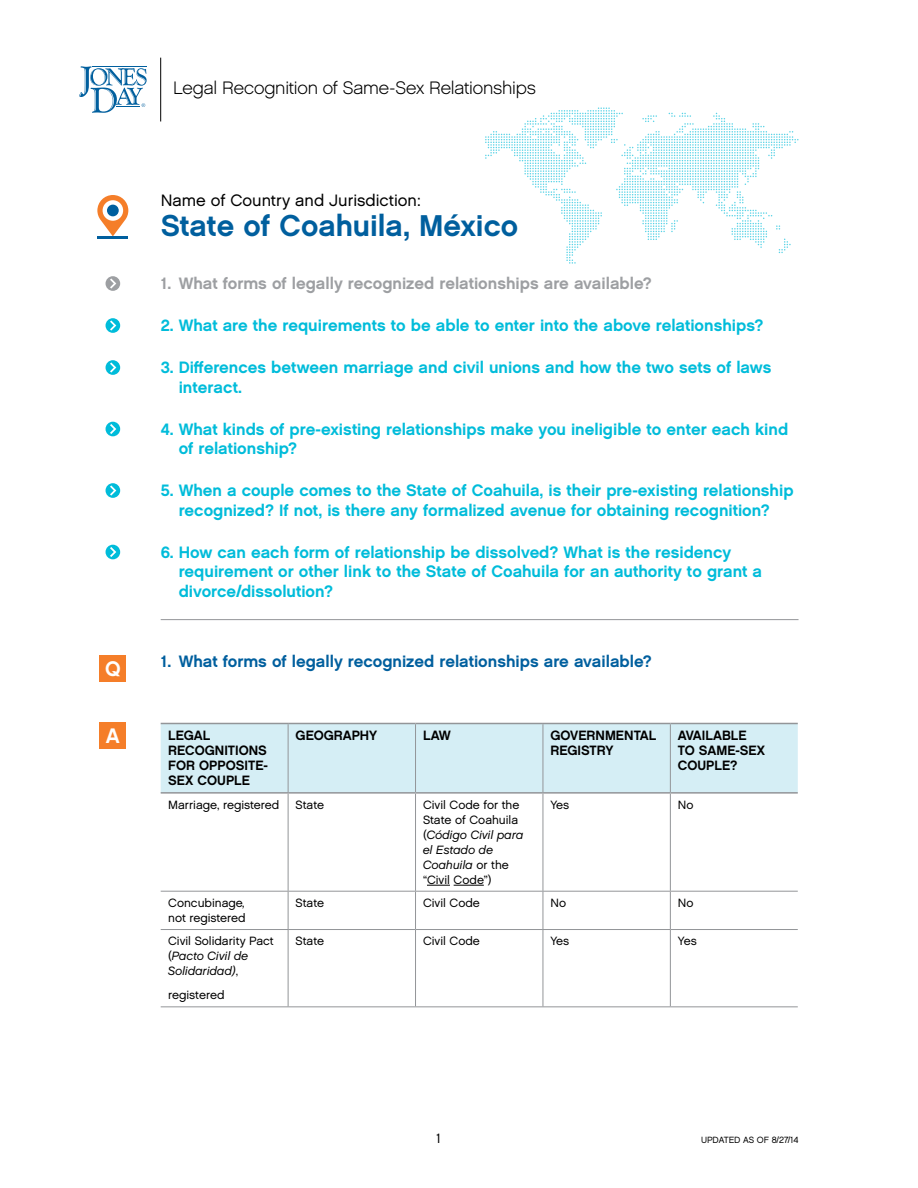
<style>
.page{position:relative;width:918px;height:1188px;background:#fff}
.page>*{position:absolute;margin:0;border:0;box-sizing:border-box;transform-origin:0 0}
.CNTRY{font:30px "Chalet New York Nineteen Sixty";color:#005f9e}
.t1{font:21px "Chalet New York Nineteen Sixty";color:#fff}
.t2{font:18px "Chalet English Channel";letter-spacing:-.01em;color:#000}
.TOC_Q_Cyan{font:16.5px/19.5px "Chalet New York Nineteen Sixty";color:#00bcda}
.TOC_Q_w_rule_below{font:16.5px/19.5px "Chalet New York Nineteen Sixty";color:#00bcda}
.TOC_Q_Gray{font:16.5px "Chalet New York Nineteen Sixty";color:#9d9fa2}
.t3{font:16.5px "Chalet New York Nineteen Sixty";color:#005f9e}
.CNTRY-2{font:16.5px "Chalet London Nineteen Sixty";color:#000}
.TBL_HEAD_B{font:13.5px/15px "Chalet New York Nineteen Sixty";color:#000}
.t4{font:13.5px "Chalet London Nineteen Sixty";color:#000}
.TBL_BC{font:12px/15px "Chalet London Nineteen Sixty";color:#000}
.TBL_BC-2{font:12px/15px "Chalet Oblique London";color:#000}
.t5{font:9px "Chalet London Nineteen Sixty";color:#000}
.s1{font-family:"Chalet Oblique London"}
.s2{font-family:"Chalet London Nineteen Sixty"}
</style>
<div class="page">
<hr style="left:161px;top:619px;width:638px;height:1px;background:#939598">
<div style="left:161px;top:724px;width:637px;height:68px;background:#d5eef5"></div>
<hr style="left:415px;top:724px;width:1px;height:68px;background:#939598">
<hr style="left:543px;top:724px;width:1px;height:68px;background:#939598">
<hr style="left:415px;top:794px;width:1px;height:97px;background:#939598">
<hr style="left:543px;top:794px;width:1px;height:97px;background:#939598">
<hr style="left:161px;top:891px;width:127px;height:1px;background:#939598">
<hr style="left:288px;top:891px;width:128px;height:1px;background:#939598">
<hr style="left:416px;top:891px;width:127px;height:1px;background:#939598">
<hr style="left:415px;top:892px;width:1px;height:37px;background:#939598">
<hr style="left:543px;top:891px;width:127px;height:1px;background:#939598">
<hr style="left:543px;top:892px;width:1px;height:37px;background:#939598">
<hr style="left:670px;top:891px;width:128px;height:1px;background:#939598">
<hr style="left:161px;top:929px;width:127px;height:1px;background:#939598">
<hr style="left:288px;top:929px;width:128px;height:1px;background:#939598">
<hr style="left:416px;top:929px;width:127px;height:1px;background:#939598">
<hr style="left:415px;top:930px;width:1px;height:76px;background:#939598">
<hr style="left:543px;top:929px;width:127px;height:1px;background:#939598">
<hr style="left:543px;top:930px;width:1px;height:76px;background:#939598">
<hr style="left:670px;top:929px;width:128px;height:1px;background:#939598">
<hr style="left:288px;top:1006px;width:128px;height:1px;background:#939598">
<hr style="left:416px;top:1006px;width:127px;height:1px;background:#939598">
<hr style="left:543px;top:1006px;width:127px;height:1px;background:#939598">
<hr style="left:288px;top:794px;width:1px;height:97px;background:#939598">
<hr style="left:288px;top:892px;width:1px;height:37px;background:#939598">
<hr style="left:288px;top:930px;width:1px;height:76px;background:#939598">
<hr style="left:161px;top:1006px;width:127px;height:1px;background:#939598">
<hr style="left:670px;top:794px;width:1px;height:97px;background:#939598">
<hr style="left:670px;top:892px;width:1px;height:37px;background:#939598">
<hr style="left:670px;top:930px;width:1px;height:76px;background:#939598">
<hr style="left:670px;top:1006px;width:128px;height:1px;background:#939598">
<hr style="left:288px;top:723px;width:128px;height:1px;background:#939598">
<hr style="left:416px;top:723px;width:127px;height:1px;background:#939598">
<hr style="left:543px;top:723px;width:127px;height:1px;background:#939598">
<hr style="left:288px;top:792px;width:128px;height:2px;background:#939598">
<hr style="left:416px;top:792px;width:127px;height:2px;background:#939598">
<hr style="left:543px;top:792px;width:127px;height:2px;background:#939598">
<hr style="left:161px;top:723px;width:127px;height:1px;background:#939598">
<hr style="left:161px;top:792px;width:127px;height:2px;background:#939598">
<hr style="left:288px;top:724px;width:1px;height:68px;background:#939598">
<hr style="left:670px;top:723px;width:128px;height:1px;background:#939598">
<hr style="left:670px;top:792px;width:128px;height:2px;background:#939598">
<hr style="left:670px;top:724px;width:1px;height:68px;background:#939598">
<svg style="left:427px;top:885px;width:23px;height:1px"></svg>
<hr style="left:454px;top:885px;width:30px;height:1px;background:#000">
<svg style="left:97px;top:195px;width:31px;height:41px"></svg>
<div style="left:103px;top:200px;width:20px;height:21px;background:#fff;border-radius:50%"></div>
<div style="left:107px;top:205px;width:12px;height:11px;background:#005f9e;border-radius:50%"></div>
<hr style="left:97px;top:236px;width:31px;height:3px;background:#005f9e">
<svg style="left:106px;top:276px;width:14px;height:15px"></svg>
<svg style="left:106px;top:318px;width:14px;height:15px"></svg>
<svg style="left:106px;top:360px;width:14px;height:15px"></svg>
<svg style="left:106px;top:422px;width:14px;height:14px"></svg>
<svg style="left:106px;top:483px;width:14px;height:15px"></svg>
<svg style="left:106px;top:545px;width:14px;height:14px"></svg>
<div style="left:100px;top:656px;width:26px;height:26px;background:#f57e29"></div>
<div style="left:100px;top:723px;width:26px;height:26px;background:#f57e29"></div>
<svg style="left:485px;top:107px;width:314px;height:157px"></svg>
<hr style="left:160px;top:58px;width:1px;height:63px;background:#000">
<svg style="left:79px;top:66px;width:68px;height:47px"></svg>
<p class="t1" style="left:105px;top:656px;width:17px">Q</p>
<p class="t1" style="left:106px;top:723px;width:16px">A</p>
<p class="t2" style="left:173px;top:77px;width:364px">Legal Recognition of Same-Sex Relationships</p>
<p class="CNTRY-2" style="left:161px;top:191px;width:262px">Name of Country and Jurisdiction:</p>
<p class="CNTRY" style="left:161px;top:208px;width:359px">State of Coahuila, México</p>
<p class="TOC_Q_Gray" style="left:161px;top:273px;width:493px">1. What forms of legally recognized relationships are available?</p>
<p class="TOC_Q_Cyan" style="left:161px;top:316px;width:604px">2. What are the requirements to be able to enter into the above relationships?</p>
<p class="TOC_Q_Cyan" style="left:179px;top:358px;width:594px;text-indent:-18px">3. Differences between marriage and civil unions and how the two sets of laws interact.</p>
<p class="TOC_Q_Cyan" style="left:179px;top:419px;width:611px;text-indent:-18px">4. What kinds of pre-existing relationships make you ineligible to enter each kind of relationship?</p>
<p class="TOC_Q_Cyan" style="left:161px;top:481px;width:634px;text-align:center">5. When a couple comes to the State of Coahuila, is their pre-existing relationship recognized? If not, is there any formalized avenue for obtaining recognition?</p>
<p class="TOC_Q_w_rule_below" style="left:179px;top:542px;width:585px;text-indent:-18px">6. How can each form of relationship be dissolved? What is the residency requirement or other link to the State of Coahuila for an authority to grant a divorce/dissolution?</p>
<p class="t3" style="left:161px;top:651px;width:493px">1. What forms of legally recognized relationships are available?</p>
<p class="TBL_HEAD_B" style="left:168px;top:728px;width:101px">LEGAL<br>RECOGNITIONS<br>FOR OPPOSITE-<br>SEX COUPLE</p>
<p class="TBL_HEAD_B" style="left:296px;top:728px;width:83px">GEOGRAPHY</p>
<p class="TBL_HEAD_B" style="left:423px;top:728px;width:29px">LAW</p>
<p class="TBL_HEAD_B" style="left:550px;top:728px;width:107px">GOVERNMENTAL<br>REGISTRY</p>
<p class="TBL_HEAD_B" style="left:678px;top:728px;width:89px">AVAILABLE<br>TO SAME-SEX<br>COUPLE?</p>
<p class="TBL_BC" style="left:168px;top:797px;width:113px">Marriage, registered</p>
<p class="TBL_BC" style="left:296px;top:797px;width:30px">State</p>
<p class="TBL_BC" style="left:423px;top:797px;width:102px">Civil Code for the<br>State of Coahuila (<span class="s1">Código Civil para el Estado de<br>Coahuila</span> or the “Civil Code”)</p>
<p class="TBL_BC" style="left:550px;top:797px;width:20px">Yes</p>
<p class="TBL_BC" style="left:678px;top:797px;width:17px">No</p>
<p class="TBL_BC" style="left:168px;top:895px;width:79px">Concubinage<span class="s1">, </span>not registered</p>
<p class="TBL_BC" style="left:296px;top:895px;width:30px">State</p>
<p class="TBL_BC" style="left:423px;top:895px;width:58px">Civil Code</p>
<p class="TBL_BC" style="left:550px;top:895px;width:17px">No</p>
<p class="TBL_BC" style="left:678px;top:895px;width:17px">No</p>
<p class="TBL_BC-2" style="left:168px;top:934px;width:107px"><span class="s2">Civil Solidarity Pact (</span>Pacto Civil de<br>Solidaridad)<span class="s2">,</span></p>
<p class="TBL_BC" style="left:168px;top:988px;width:58px">registered</p>
<p class="TBL_BC" style="left:296px;top:934px;width:30px">State</p>
<p class="TBL_BC" style="left:423px;top:934px;width:58px">Civil Code</p>
<p class="TBL_BC" style="left:550px;top:934px;width:20px">Yes</p>
<p class="TBL_BC" style="left:678px;top:934px;width:20px">Yes</p>
<p class="t4" style="left:437px;top:1130px;width:6px">1</p>
<p class="t5" style="left:701px;top:1135px;width:99px">UPDATED AS OF 8/27/14</p>
</div>
